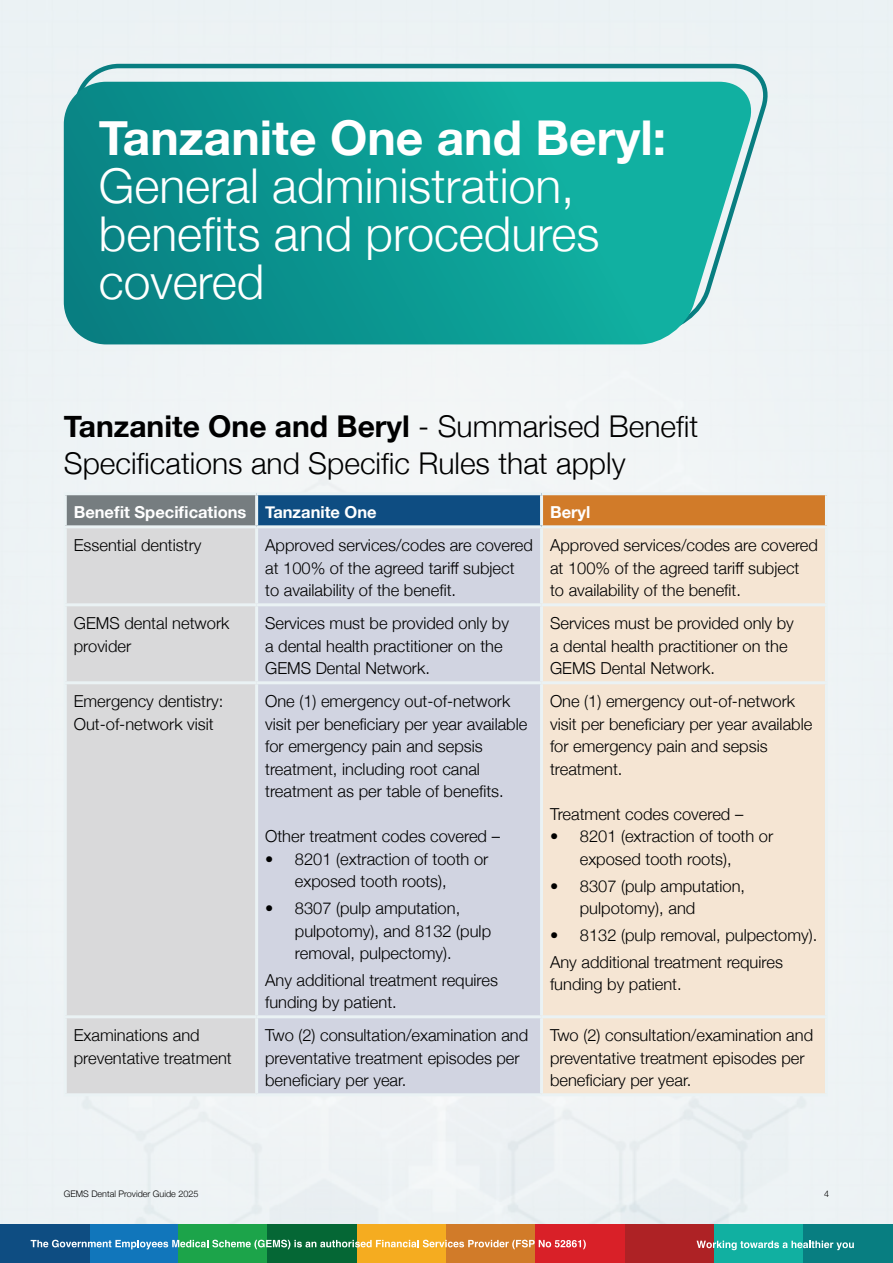
<style>
.page{position:relative;width:893px;height:1263px;background:#fff}
.page>*{position:absolute;margin:0;border:0;box-sizing:border-box;transform-origin:0 0}
.t1{font:300 48px/48px "Helvetica Neue";color:#fff}
.t2{font:700 48px "Helvetica Neue";color:#fff}
.t3{font:300 30px/36px "Helvetica Neue";color:#000}
.t4{font:300 16.5px/22.5px "Helvetica Neue";color:#000}
.t5{font:700 16.5px "Helvetica Neue";color:#fff}
.t6{font:300 9px "Helvetica Neue";color:#000}
.s1{font-weight:700}
</style>
<div class="page">
<div style="left:0;top:0;width:893px;height:1225px;background:#edf3f5"></div>
<div style="left:89px;top:1225px;width:89px;height:38px;background:#1176bb"></div>
<div style="left:0;top:1225px;width:89px;height:38px;background:#0e4d82"></div>
<div style="left:178px;top:1225px;width:90px;height:38px;background:#1ca44a"></div>
<div style="left:268px;top:1225px;width:89px;height:38px;background:#056735"></div>
<div style="left:357px;top:1225px;width:89px;height:38px;background:#f5ac20"></div>
<div style="left:446px;top:1225px;width:90px;height:38px;background:#d17b29"></div>
<div style="left:536px;top:1225px;width:89px;height:38px;background:#d92028"></div>
<div style="left:625px;top:1225px;width:89px;height:38px;background:#ae2225"></div>
<div style="left:714px;top:1225px;width:90px;height:38px;background:#11b0a1"></div>
<div style="left:804px;top:1225px;width:89px;height:38px;background:#087e81"></div>
<svg style="left:697px;top:1240px;width:157px;height:10px"></svg>
<svg style="left:31px;top:1240px;width:555px;height:9px"></svg>
<svg style="left:72px;top:62px;width:704px;height:273px;background:#c2dddf"></svg>
<svg style="left:64px;top:82px;width:692px;height:262px;background:#18a099"></svg>
<div style="left:65px;top:494px;width:192px;height:33px;background:#767d80"></div>
<div style="left:257px;top:494px;width:285px;height:33px;background:#0e4d82"></div>
<div style="left:542px;top:494px;width:284px;height:33px;background:#d17b29"></div>
<div style="left:67px;top:528px;width:188px;height:565px;background:#d9d9da"></div>
<div style="left:258px;top:527px;width:284px;height:568px;background:#d1d4e1"></div>
<div style="left:543px;top:528px;width:282px;height:565px;background:#f5e5d3"></div>
<hr style="left:255px;top:495px;width:3px;height:30px;background:#eaf2f4">
<hr style="left:540px;top:495px;width:3px;height:30px;background:#eaf2f4">
<hr style="left:64px;top:525px;width:193px;height:3px;background:#eaf2f4">
<hr style="left:257px;top:525px;width:284px;height:3px;background:#eaf2f4">
<hr style="left:255px;top:528px;width:3px;height:75px;background:#eaf2f4">
<hr style="left:542px;top:525px;width:286px;height:3px;background:#eaf2f4">
<hr style="left:540px;top:528px;width:3px;height:75px;background:#eaf2f4">
<hr style="left:64px;top:603px;width:193px;height:3px;background:#eaf2f4">
<hr style="left:257px;top:603px;width:284px;height:3px;background:#eaf2f4">
<hr style="left:255px;top:606px;width:3px;height:75px;background:#eaf2f4">
<hr style="left:542px;top:603px;width:286px;height:3px;background:#eaf2f4">
<hr style="left:540px;top:606px;width:3px;height:75px;background:#eaf2f4">
<hr style="left:64px;top:681px;width:193px;height:3px;background:#eaf2f4">
<hr style="left:257px;top:681px;width:284px;height:3px;background:#eaf2f4">
<hr style="left:255px;top:684px;width:3px;height:331px;background:#eaf2f4">
<hr style="left:542px;top:681px;width:286px;height:3px;background:#eaf2f4">
<hr style="left:540px;top:684px;width:3px;height:331px;background:#eaf2f4">
<hr style="left:64px;top:1015px;width:193px;height:3px;background:#eaf2f4">
<hr style="left:257px;top:1015px;width:284px;height:3px;background:#eaf2f4">
<hr style="left:255px;top:1018px;width:3px;height:75px;background:#eaf2f4">
<hr style="left:542px;top:1015px;width:286px;height:3px;background:#eaf2f4">
<hr style="left:540px;top:1018px;width:3px;height:75px;background:#eaf2f4">
<hr style="left:64px;top:1093px;width:193px;height:3px;background:#eaf2f4">
<hr style="left:257px;top:1093px;width:284px;height:3px;background:#eaf2f4">
<hr style="left:542px;top:1093px;width:286px;height:3px;background:#eaf2f4">
<hr style="left:64px;top:492px;width:193px;height:3px;background:#eaf2f4">
<hr style="left:64px;top:495px;width:3px;height:30px;background:#eaf2f4">
<hr style="left:257px;top:492px;width:284px;height:3px;background:#eaf2f4">
<hr style="left:542px;top:492px;width:286px;height:3px;background:#eaf2f4">
<hr style="left:825px;top:495px;width:3px;height:30px;background:#eaf2f4">
<hr style="left:64px;top:528px;width:3px;height:75px;background:#eaf2f4">
<hr style="left:825px;top:528px;width:3px;height:75px;background:#eaf2f4">
<hr style="left:64px;top:606px;width:3px;height:75px;background:#eaf2f4">
<hr style="left:825px;top:606px;width:3px;height:75px;background:#eaf2f4">
<hr style="left:64px;top:684px;width:3px;height:331px;background:#eaf2f4">
<hr style="left:825px;top:684px;width:3px;height:331px;background:#eaf2f4">
<hr style="left:64px;top:1018px;width:3px;height:75px;background:#eaf2f4">
<hr style="left:825px;top:1018px;width:3px;height:75px;background:#eaf2f4">
<h1 class="t2" style="left:99px;top:100px;width:569px">Tanzanite One and Beryl:</h1>
<h1 class="t1" style="left:99px;top:159px;width:502px">General administration, benefits and procedures covered</h1>
<h2 class="t3" style="left:64px;top:407px;width:636px"><span class="s1">Tanzanite One and Beryl</span> - Summarised Benefit<br>Specifications and Specific Rules that apply</h2>
<p class="t5" style="left:74px;top:499px;width:304px">Benefit Specifications Tanzanite One</p>
<p class="t5" style="left:550px;top:499px;width:42px">Beryl</p>
<p class="t4" style="left:74px;top:533px;width:129px">Essential dentistry</p>
<p class="t4" style="left:265px;top:533px;width:269px">Approved services/codes are covered at 100% of the agreed tariff subject<br>to availability of the benefit.</p>
<p class="t4" style="left:550px;top:533px;width:269px">Approved services/codes are covered at 100% of the agreed tariff subject<br>to availability of the benefit.</p>
<p class="t4" style="left:74px;top:611px;width:157px">GEMS dental network provider</p>
<p class="t4" style="left:265px;top:611px;width:245px">Services must be provided only by a dental health practitioner on the<br>GEMS Dental Network.</p>
<p class="t4" style="left:550px;top:611px;width:245px">Services must be provided only by a dental health practitioner on the<br>GEMS Dental Network.</p>
<p class="t4" style="left:74px;top:689px;width:151px">Emergency dentistry:<br>Out-of-network visit</p>
<p class="t4" style="left:265px;top:689px;width:264px">One (1) emergency out-of-network visit per beneficiary per year available for emergency pain and sepsis treatment, including root canal treatment as per table of benefits.</p>
<p class="t4" style="left:265px;top:824px;width:236px">Other treatment codes covered –</p>
<p class="t4" style="left:295px;top:846px;width:195px;text-indent:-30px">• 8201 (extraction of tooth or exposed tooth roots),</p>
<p class="t4" style="left:295px;top:896px;width:198px;text-indent:-30px">• 8307 (pulp amputation, pulpotomy), and 8132 (pulp removal, pulpectomy).</p>
<p class="t4" style="left:265px;top:967px;width:234px">Any additional treatment requires funding by patient.</p>
<p class="t4" style="left:550px;top:689px;width:264px">One (1) emergency out-of-network visit per beneficiary per year available for emergency pain and sepsis treatment.</p>
<p class="t4" style="left:550px;top:801px;width:195px">Treatment codes covered –</p>
<p class="t4" style="left:580px;top:824px;width:195px;text-indent:-30px">• 8201 (extraction of tooth or exposed tooth roots),</p>
<p class="t4" style="left:580px;top:873px;width:167px;text-indent:-30px">• 8307 (pulp amputation, pulpotomy), and</p>
<p class="t4" style="left:550px;top:920px;width:269px;line-height:26.7px">• 8132 (pulp removal, pulpectomy).<br>Any additional treatment requires</p>
<p class="t4" style="left:550px;top:972px;width:133px">funding by patient.</p>
<p class="t4" style="left:74px;top:1023px;width:160px">Examinations and preventative treatment</p>
<p class="t4" style="left:265px;top:1023px;width:265px">Two (2) consultation/examination and preventative treatment episodes per beneficiary per year.</p>
<p class="t4" style="left:550px;top:1023px;width:265px">Two (2) consultation/examination and preventative treatment episodes per beneficiary per year.</p>
<p class="t6" style="left:64px;top:1187px;width:136px">GEMS Dental Provider Guide 2025</p>
<p class="t6" style="left:824px;top:1187px;width:7px">4</p>
</div>
